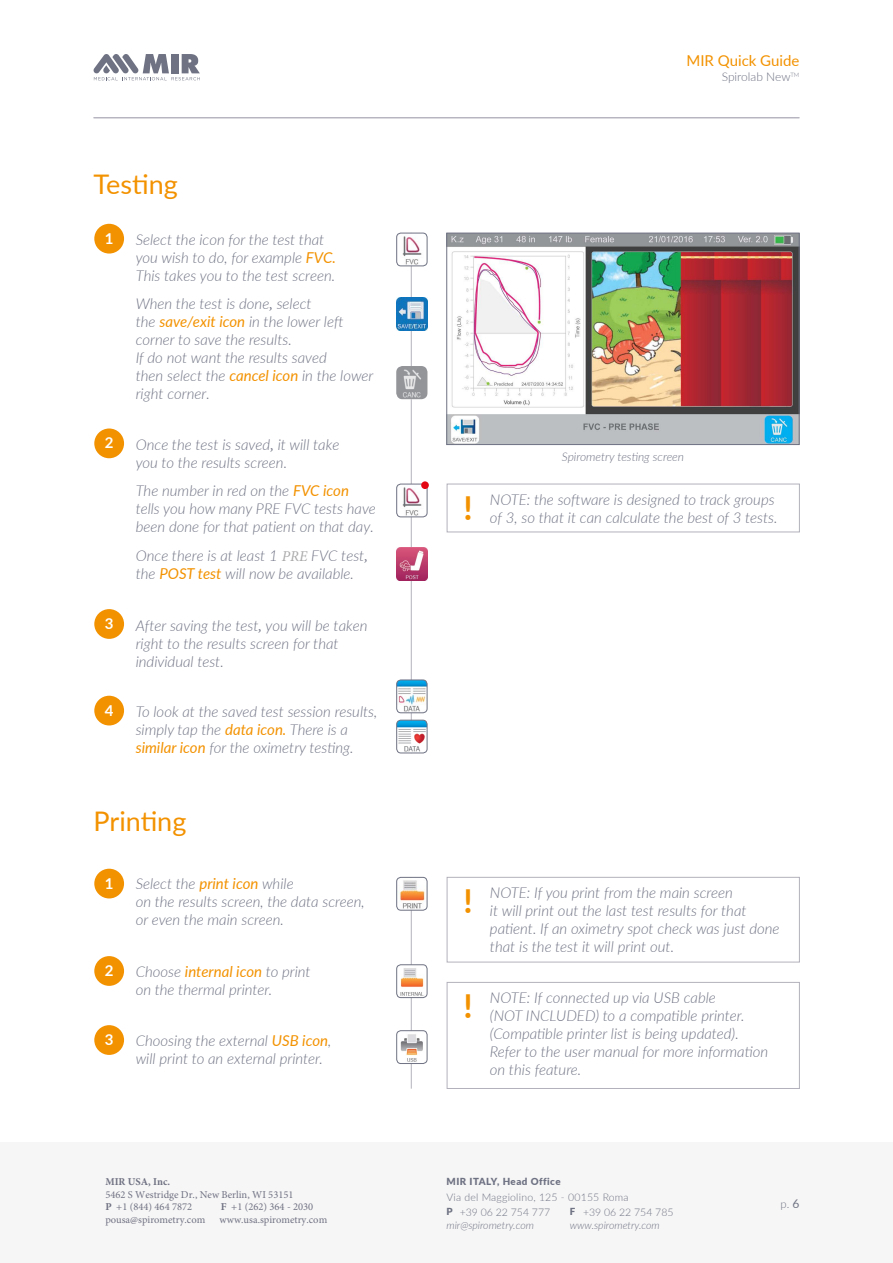
<style>
.page{position:relative;width:893px;height:1263px;background:#fff}
.page>*{position:absolute;margin:0;border:0;box-sizing:border-box;transform-origin:0 0}
.t1{font:700 33px "Lato";color:#f39200}
.t2{font:27px "Lato";color:#f39200}
.t3{font:italic 300 15px/18px "Lato";color:#6f7283}
.t4{font:15px "Lato";color:#f39200}
.t5{font:700 15px "Lato";color:#fff}
.t6{font:italic 300 12px "Lato";color:#6f7283}
.t7{font:300 12px "Lato";color:#6f7283}
.t8{font:300 11.25px "Lato";color:#6f7283}
.t9{font:10.5px/12.6px "Minion Pro";color:#6f7182}
.t10{font:300 10.5px/14.2px "Lato";letter-spacing:.02em;color:#6f7283}
.t11{font:italic 300 10.5px "Lato";color:#6f7283}
.t12{font:300 10.5px "Lato";color:#6f7283}
.t13{font:700 10.5px "Minion Pro";color:#6f7182}
.t14{font:900 9.75px "Lato";letter-spacing:.05em;color:#6f7283}
.s1{font-weight:400;color:#f39200}
.s2{font-family:"Minion Pro";font-weight:400}
.s3{font-family:"Minion Pro";font-weight:400;color:#aaa}
.s4{font-weight:700}
.s5{font-weight:700;font-style:normal;font-size:33px;color:#f39200}
.s6{font-weight:900;font-size:9.75px}
.s7{font-weight:400;font-size:12px}
</style>
<div class="page">
<div style="left:0;top:1142px;width:893px;height:121px;background:#f6f6f6"></div>
<svg style="left:93px;top:54px;width:107px;height:26px"></svg>
<hr style="left:94px;top:117px;width:705px;height:1px;background:#b3b2bc">
<hr style="left:411px;top:233px;width:1px;height:520px;background:#b3b2bc">
<img style="left:397px;top:233px;width:30px;height:33px">
<div style="left:396px;top:233px;width:31px;height:33px;border:1px solid #6f7283;border-radius:4px"></div>
<img style="left:397px;top:484px;width:30px;height:33px">
<div style="left:396px;top:484px;width:31px;height:33px;border:1px solid #6f7283;border-radius:4px"></div>
<img style="left:449px;top:235px;width:348px;height:208px">
<div style="left:447px;top:233px;width:352px;height:212px;border:1px solid #6f7283"></div>
<div style="left:94px;top:224px;width:30px;height:30px;background:#f39200;border-radius:50%"></div>
<div style="left:94px;top:428px;width:30px;height:30px;background:#f39200;border-radius:50%"></div>
<div style="left:94px;top:609px;width:30px;height:30px;background:#f39200;border-radius:50%"></div>
<div style="left:94px;top:696px;width:30px;height:29px;background:#f39200;border-radius:50%"></div>
<img style="left:396px;top:297px;width:31px;height:33px">
<img style="left:396px;top:366px;width:31px;height:33px">
<div style="left:447px;top:484px;width:352px;height:48px;border:1px solid #b3b2bc"></div>
<img style="left:396px;top:547px;width:31px;height:33px">
<img style="left:397px;top:680px;width:30px;height:33px">
<div style="left:396px;top:680px;width:31px;height:33px;border:1px solid #6f7283;border-radius:4px"></div>
<hr style="left:411px;top:877px;width:1px;height:107px;background:#b3b2bc">
<div style="left:94px;top:869px;width:30px;height:29px;background:#f39200;border-radius:50%"></div>
<img style="left:397px;top:877px;width:30px;height:33px">
<div style="left:396px;top:877px;width:31px;height:33px;border:1px solid #6f7283;border-radius:4px"></div>
<hr style="left:411px;top:986px;width:1px;height:103px;background:#b3b2bc">
<div style="left:94px;top:956px;width:30px;height:30px;background:#f39200;border-radius:50%"></div>
<div style="left:94px;top:1025px;width:30px;height:30px;background:#f39200;border-radius:50%"></div>
<img style="left:398px;top:965px;width:29px;height:32px">
<div style="left:396px;top:964px;width:31px;height:34px;border:1px solid #6f7283;border-radius:4px"></div>
<img style="left:398px;top:1031px;width:29px;height:32px">
<div style="left:396px;top:1030px;width:31px;height:34px;border:1px solid #6f7283;border-radius:4px"></div>
<div style="left:421px;top:481px;width:8px;height:8px;background:#e30613;border-radius:50%"></div>
<div style="left:447px;top:877px;width:352px;height:85px;border:1px solid #b3b2bc"></div>
<div style="left:447px;top:982px;width:352px;height:107px;border:1px solid #b3b2bc"></div>
<img style="left:397px;top:720px;width:30px;height:33px">
<div style="left:396px;top:720px;width:31px;height:33px;border:1px solid #6f7283;border-radius:4px"></div>
<h2 class="t2" style="left:94px;top:165px;width:86px">Testing</h2>
<p class="t5" style="left:105px;top:227px;width:10px">1</p>
<p class="t5" style="left:105px;top:432px;width:10px">2</p>
<p class="t5" style="left:105px;top:612px;width:10px">3</p>
<p class="t5" style="left:105px;top:699px;width:10px">4</p>
<p class="t3" style="left:136px;top:230px;width:202px">Select the icon for the test that you wish to do, for example <span class="s1">FVC.<br></span>This takes you to the test screen.</p>
<p class="t3" style="left:136px;top:294px;width:239px">When the test is done<span class="s2">,</span> select<br>the <span class="s1">save/exit icon</span> in the lower left corner to save the results.<br>If do not want the results saved<br>then select the <span class="s1">cancel icon</span> in the lower right corner.</p>
<p class="t3" style="left:136px;top:435px;width:205px">Once the test is saved<span class="s2">,</span> it will take you to the results screen.</p>
<p class="t3" style="left:136px;top:481px;width:242px">The number in red on the <span class="s1">FVC icon </span>tells you how many PRE FVC tests have been done for that patient on that day.</p>
<p class="t3" style="left:136px;top:546px;width:234px">Once there is at least 1 <span class="s3">PRE</span> FVC test<span class="s2">, </span>the <span class="s1">POST test</span> will now be available.</p>
<p class="t3" style="left:136px;top:616px;width:233px">After saving the test<span class="s2">,</span> you will be taken right to the results screen for that individual test.</p>
<p class="t3" style="left:136px;top:702px;width:243px">To look at the saved test session results, simply tap the <span class="s1">data icon.</span> There is a <span class="s1">similar icon</span> for the oximetry testing.</p>
<h2 class="t2" style="left:94px;top:802px;width:94px">Printing</h2>
<p class="t5" style="left:105px;top:872px;width:10px">1</p>
<p class="t5" style="left:105px;top:959px;width:10px">2</p>
<p class="t5" style="left:105px;top:1028px;width:10px">3</p>
<p class="t3" style="left:136px;top:874px;width:230px">Select the <span class="s1">print icon</span> while<br>on the results screen, the data screen, or even the main screen.</p>
<p class="t3" style="left:136px;top:962px;width:177px">Choose <span class="s1">internal icon</span> to print on the thermal printer.</p>
<p class="t3" style="left:136px;top:1031px;width:197px">Choosing the external <span class="s1">USB icon</span>, will print to an external printer.</p>
<p class="t13" style="left:105px;top:1174px;width:66px">MIR USA, Inc.</p>
<p class="t9" style="left:105px;top:1188px;width:190px">5462 S Westridge Dr., New Berlin, WI 53151<br><span class="s4">P</span> +1 (844) 464 7872</p>
<p class="t9" style="left:221px;top:1201px;width:94px"><span class="s4">F</span> +1 (262) 364 - 2030</p>
<p class="t9" style="left:105px;top:1213px;width:101px">pousa@spirometry.com</p>
<p class="t9" style="left:220px;top:1213px;width:109px">www.usa.spirometry.com</p>
<p class="t4" style="left:686px;top:50px;width:114px">MIR Quick Guide</p>
<p class="t7" style="left:722px;top:68px;width:79px">Spirolab New<sup>TM</sup></p>
<p class="t6" style="left:562px;top:448px;width:124px">Spirometry testing screen</p>
<p class="t3" style="left:463px;top:490px;width:316px;text-align:right"><span class="s5">!</span> NOTE: the software is designed to track groups of 3, so that it can calculate the best of 3 tests.</p>
<h1 class="t1" style="left:463px;top:876px;width:11px">!</h1>
<h1 class="t1" style="left:463px;top:982px;width:11px">!</h1>
<p class="t3" style="left:490px;top:883px;width:291px">NOTE: If you print from the main screen<br>it will print out the last test results for that patient. If an oximetry spot check was just done that is the test it will print out.</p>
<p class="t3" style="left:490px;top:988px;width:280px">NOTE: If connected up via USB cable<br>(NOT INCLUDED) to a compatible printer. (Compatible printer list is being updated).<br>Refer to the user manual for more information on this feature.</p>
<p class="t14" style="left:446px;top:1174px;width:116px">MIR ITALY, Head Office</p>
<p class="t10" style="left:446px;top:1190px;width:184px">Via del Maggiolino, 125 - 00155 Roma<br><span class="s6">P</span> +39 06 22 754 777</p>
<p class="t14" style="left:570px;top:1204px;width:7px">F</p>
<p class="t12" style="left:583px;top:1204px;width:92px">+39 06 22 754 785</p>
<p class="t11" style="left:446px;top:1217px;width:89px">mir@spirometry.com</p>
<p class="t11" style="left:570px;top:1217px;width:91px">www.spirometry.com</p>
<p class="t8" style="left:781px;top:1196px;width:20px">p. <span class="s7">6</span></p>
</div>
